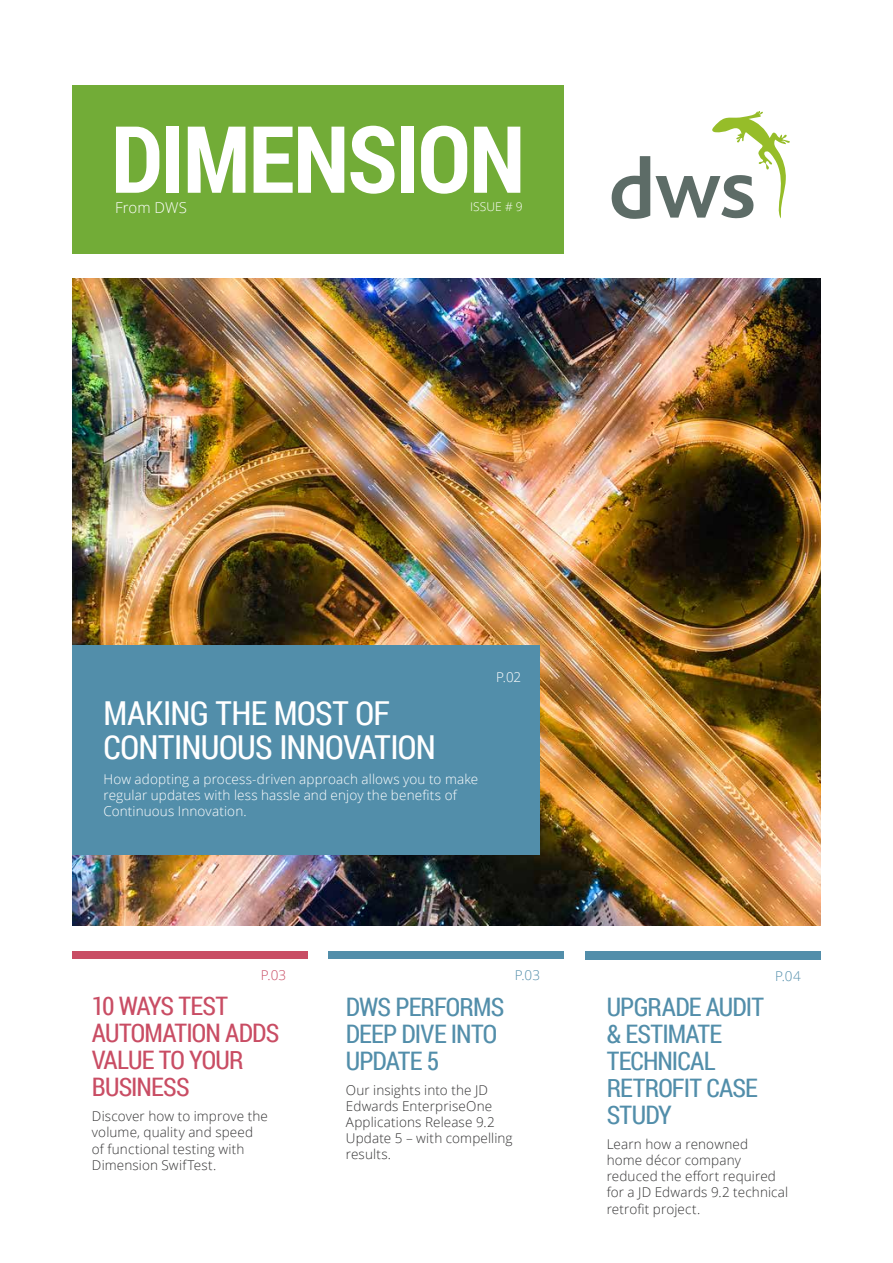
<style>
.page{position:relative;width:893px;height:1263px;background:#fff}
.page>*{position:absolute;margin:0;border:0;box-sizing:border-box;transform-origin:0 0}
.t1{font:700 93px "Roboto Condensed";letter-spacing:-.02em;color:#fff}
.t2{font:33px/34.5px "Roboto Condensed";letter-spacing:-.02em;color:#fff}
.t3{font:25.5px/27px "Roboto Condensed";letter-spacing:-.035em;color:#528eaa}
.t4{font:25.5px/27px "Roboto Condensed";letter-spacing:-.035em;color:#c94d64}
.t5{font:300 15px "Open Sans";letter-spacing:.005em;color:#fff}
.t6{font:300 13.5px/16.2px "Open Sans";letter-spacing:.01em;color:#343334}
.t7{font:300 13.5px/16.2px "Open Sans";letter-spacing:.01em;color:#fff}
.t8{font:300 13.5px "Open Sans";color:#528eaa}
.t9{font:300 13.5px "Open Sans";color:#c94d64}
.t10{font:300 12px "Open Sans";letter-spacing:.015em;color:#fff}
</style>
<div class="page">
<img style="left:72px;top:278px;width:749px;height:648px">
<div style="left:72px;top:951px;width:236px;height:8px;background:#c94d64"></div>
<div style="left:329px;top:951px;width:235px;height:8px;background:#528eaa"></div>
<div style="left:585px;top:951px;width:236px;height:9px;background:#528eaa"></div>
<div style="left:72px;top:645px;width:468px;height:210px;background:#528eaa"></div>
<div style="left:72px;top:85px;width:492px;height:169px;background:#72ac37"></div>
<svg style="left:611px;top:111px;width:179px;height:108px"></svg>
<h1 class="t1" style="left:111px;top:94px;width:416px">DIMENSION</h1>
<p class="t5" style="left:115px;top:198px;width:73px">From DWS</p>
<p class="t10" style="left:470px;top:199px;width:54px">ISSUE # 9</p>
<h2 class="t2" style="left:103px;top:694px;width:334px">MAKING THE MOST OF<br>CONTINUOUS INNOVATION</h2>
<p class="t7" style="left:103px;top:770px;width:376px">How adopting a process-driven approach allows you to make regular updates with less hassle and enjoy the benefits of<br>Continuous Innovation.</p>
<p class="t7" style="left:496px;top:668px;width:27px">P.02</p>
<p class="t9" style="left:261px;top:966px;width:27px">P.03</p>
<h3 class="t4" style="left:92px;top:992px;width:189px">10 WAYS TEST<br>AUTOMATION ADDS<br>VALUE TO YOUR<br>BUSINESS</h3>
<p class="t6" style="left:92px;top:1108px;width:177px">Discover how to improve the volume, quality and speed of functional testing with<br>Dimension SwifTest.</p>
<p class="t8" style="left:515px;top:966px;width:27px">P.03</p>
<h3 class="t3" style="left:346px;top:992px;width:160px">DWS PERFORMS<br>DEEP DIVE INTO<br>UPDATE 5</h3>
<p class="t6" style="left:346px;top:1081px;width:168px">Our insights into the JD<br>Edwards EnterpriseOne<br>Applications Release 9.2<br>Update 5 – with compelling results.</p>
<p class="t8" style="left:775px;top:966px;width:27px">P.04</p>
<h3 class="t3" style="left:607px;top:993px;width:159px">UPGRADE AUDIT &amp; ESTIMATE<br>TECHNICAL<br>RETROFIT CASE<br>STUDY</h3>
<p class="t6" style="left:607px;top:1135px;width:183px">Learn how a renowned<br>home décor company reduced the effort required for a JD Edwards 9.2 technical retrofit project.</p>
</div>
